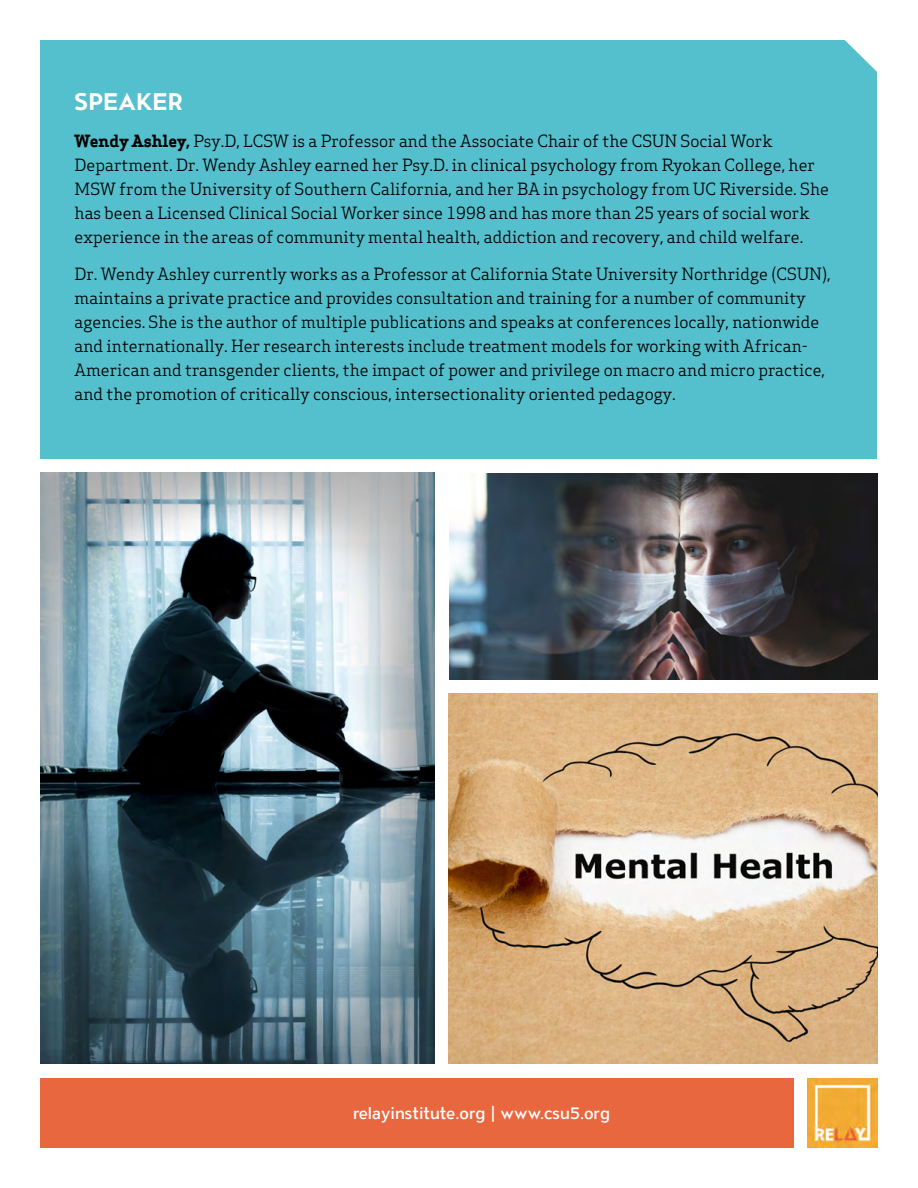
<style>
.page{position:relative;width:918px;height:1188px;background:#fff}
.page>*{position:absolute;margin:0;border:0;box-sizing:border-box;transform-origin:0 0}
.Date__etc{font:700 24px "ATC Overlook";letter-spacing:.01em;color:#fff}
.Date__etc-2{font:16.5px/24px "Apex Serif";color:#000}
.Date__etc-3{font:500 16.5px "ATC Overlook";color:#fff}
.s1{font-weight:700}
</style>
<div class="page">
<div style="left:40px;top:41px;width:838px;height:1023px;background:#55c0cd"></div>
<img style="left:448px;top:472px;width:430px;height:208px">
<div style="left:40px;top:1071px;width:754px;height:77px;background:#e9673f"></div>
<div style="left:15px;top:459px;width:878px;height:13px;background:#fff"></div>
<div style="left:435px;top:466px;width:13px;height:605px;background:#fff"></div>
<div style="left:435px;top:680px;width:483px;height:14px;background:#fff"></div>
<svg style="left:842px;top:40px;width:36px;height:35px"></svg>
<img style="left:807px;top:1078px;width:71px;height:70px">
<img style="left:40px;top:472px;width:395px;height:592px">
<img style="left:448px;top:694px;width:430px;height:370px">
<div style="left:15px;top:1064px;width:878px;height:13px;background:#fff"></div>
<p class="Date__etc" style="left:75px;top:88px;width:110px">SPEAKER</p>
<p class="Date__etc-2" style="left:75px;top:129px;width:756px"><span class="s1">Wendy Ashley,</span> Psy.D, LCSW is a Professor and the Associate Chair of the CSUN Social Work Department. Dr. Wendy Ashley earned her Psy.D. in clinical psychology from Ryokan College, her MSW from the University of Southern California, and her BA in psychology from UC Riverside. She has been a Licensed Clinical Social Worker since 1998 and has more than 25 years of social work experience in the areas of community mental health, addiction and recovery, and child welfare.</p>
<p class="Date__etc-2" style="left:75px;top:262px;width:758px">Dr. Wendy Ashley currently works as a Professor at California State University Northridge (CSUN), maintains a private practice and provides consultation and training for a number of community agencies. She is the author of multiple publications and speaks at conferences locally, nationwide and internationally. Her research interests include treatment models for working with African-American and transgender clients, the impact of power and privilege on macro and micro practice, and the promotion of critically conscious, intersectionality oriented pedagogy.</p>
<p class="Date__etc-3" style="left:353px;top:1103px;width:259px">relayinstitute.org | www.csu5.org</p>
</div>
